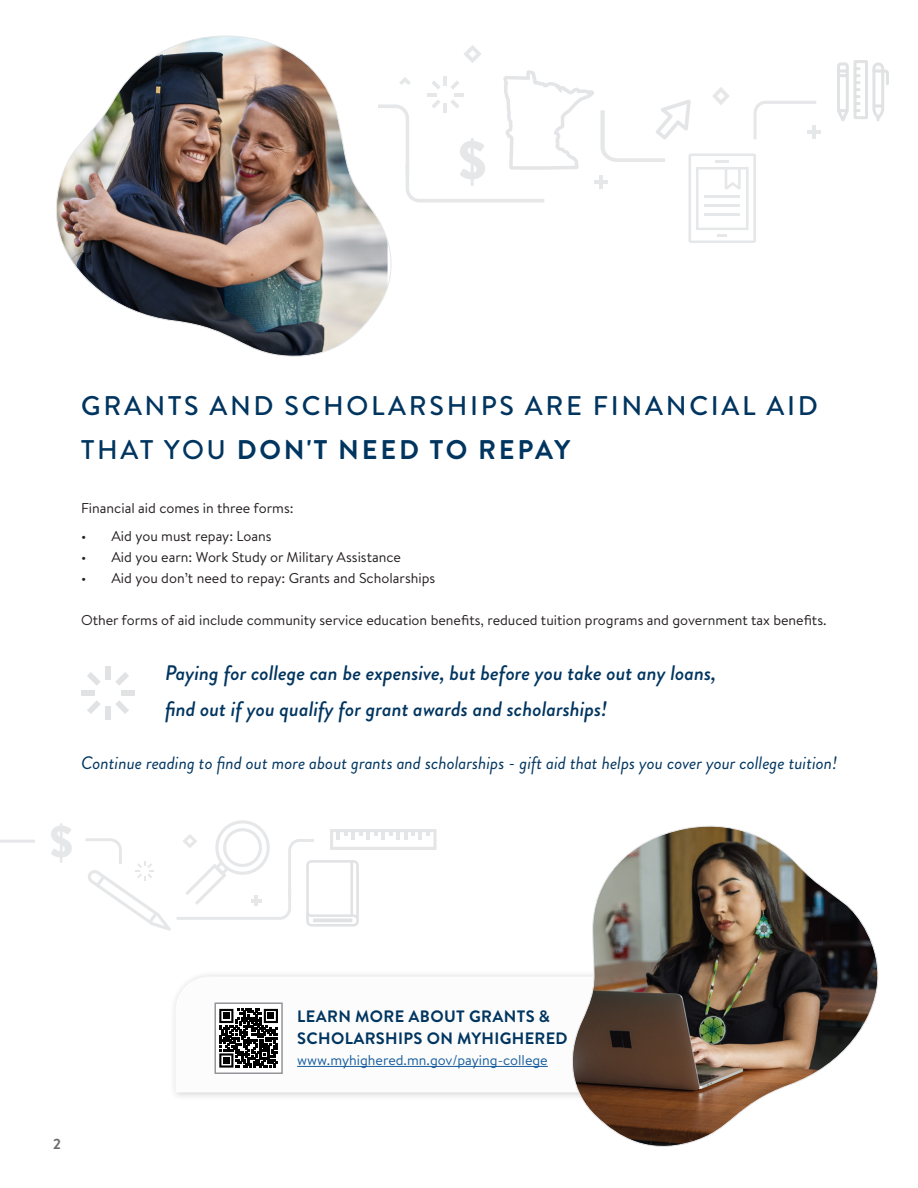
<style>
.page{position:relative;width:918px;height:1188px;background:#fff}
.page>*{position:absolute;margin:0;border:0;box-sizing:border-box;transform-origin:0 0}
.t1{font:900 53.7px "Brandon Grotesque";color:#e6e7e9}
.t2{font:900 44.25px "Brandon Grotesque";color:#e6e7e9}
.t3{font:500 27px/43.5px "Brandon Grotesque";letter-spacing:.1em;color:#003560}
.t4{font:italic 500 21px "Brandon Grotesque";color:#003560}
.Paragraph_Style{font:italic 18px "Brandon Grotesque";color:#003560}
.t5{font:700 16.5px "Brandon Text";letter-spacing:.02em;color:#003560}
.t6{font:700 15px "Brandon Grotesque";color:#6c6d70}
.Paragraph_Style-2{font:14.25px "Brandon Text";color:#231f20}
.t7{font:14.25px "Brandon Text";color:#175d9e}
.s1{font-weight:700}
</style>
<div class="page">
<hr style="left:807px;top:130px;width:13px;height:4px;background:#e6e7e9">
<svg style="left:837px;top:60px;width:52px;height:61px"></svg>
<svg style="left:397px;top:45px;width:419px;height:198px"></svg>
<svg style="left:177px;top:820px;width:259px;height:107px"></svg>
<div style="left:169px;top:970px;width:558px;height:131px;background:#231f20;opacity:.2"></div>
<svg style="left:176px;top:977px;width:388px;height:115px"></svg>
<hr style="left:297px;top:1066px;width:251px;height:1px;background:#175d9e">
<div style="left:215px;top:1005px;width:67px;height:67px;background:#fff"></div>
<svg style="left:219px;top:1009px;width:59px;height:59px"></svg>
<div style="left:223px;top:1057px;width:6px;height:7px;background:#000"></div>
<div style="left:214px;top:1002px;width:69px;height:72px;border:2px solid #939598"></div>
<svg style="left:0;top:840px;width:35px;height:3px"></svg>
<svg style="left:85px;top:838px;width:86px;height:93px"></svg>
<div style="left:105px;top:666px;width:6px;height:14px;background:#e1e2e4"></div>
<div style="left:105px;top:706px;width:6px;height:14px;background:#e1e2e4"></div>
<div style="left:121px;top:690px;width:14px;height:6px;background:#e1e2e4"></div>
<div style="left:81px;top:690px;width:14px;height:6px;background:#e1e2e4"></div>
<svg style="left:87px;top:672px;width:14px;height:14px"></svg>
<svg style="left:115px;top:700px;width:14px;height:14px"></svg>
<svg style="left:115px;top:672px;width:14px;height:14px"></svg>
<svg style="left:87px;top:700px;width:14px;height:14px"></svg>
<img style="left:564px;top:826px;width:314px;height:321px">
<img style="left:56px;top:35px;width:341px;height:322px">
<h1 class="t1" style="left:458px;top:122px;width:30px">$</h1>
<h2 class="t3" style="left:81px;top:384px;width:738px">GRANTS AND SCHOLARSHIPS ARE FINANCIAL AID<br>THAT YOU <span class="s1">DON'T NEED TO REPAY</span></h2>
<p class="Paragraph_Style-2" style="left:81px;top:498px;width:214px">Financial aid comes in three forms:</p>
<p class="Paragraph_Style-2" style="left:81px;top:526px;width:192px">• Aid you must repay: Loans</p>
<p class="Paragraph_Style-2" style="left:81px;top:547px;width:322px">• Aid you earn: Work Study or Military Assistance</p>
<p class="Paragraph_Style-2" style="left:81px;top:568px;width:356px">• Aid you don’t need to repay: Grants and Scholarships</p>
<p class="Paragraph_Style-2" style="left:81px;top:610px;width:747px">Other forms of aid include community service education benefits, reduced tuition programs and government tax benefits.</p>
<h6 class="t4" style="left:165px;top:658px;width:553px">Paying for college can be expensive, but before you take out any loans,</h6>
<h6 class="t4" style="left:165px;top:694px;width:444px">find out if you qualify for grant awards and scholarships!</h6>
<p class="Paragraph_Style" style="left:81px;top:750px;width:758px">Continue reading to find out more about grants and scholarships - gift aid that helps you cover your college tuition!</p>
<h2 class="t2" style="left:50px;top:811px;width:25px">$</h2>
<p class="t6" style="left:53px;top:1133px;width:9px">2</p>
<h3 class="t5" style="left:297px;top:1004px;width:254px">LEARN MORE ABOUT GRANTS &amp;</h3>
<h3 class="t5" style="left:297px;top:1027px;width:272px">SCHOLARSHIPS ON MYHIGHERED</h3>
<p class="t7" style="left:297px;top:1050px;width:252px">www.myhighered.mn.gov/paying-college</p>
</div>
